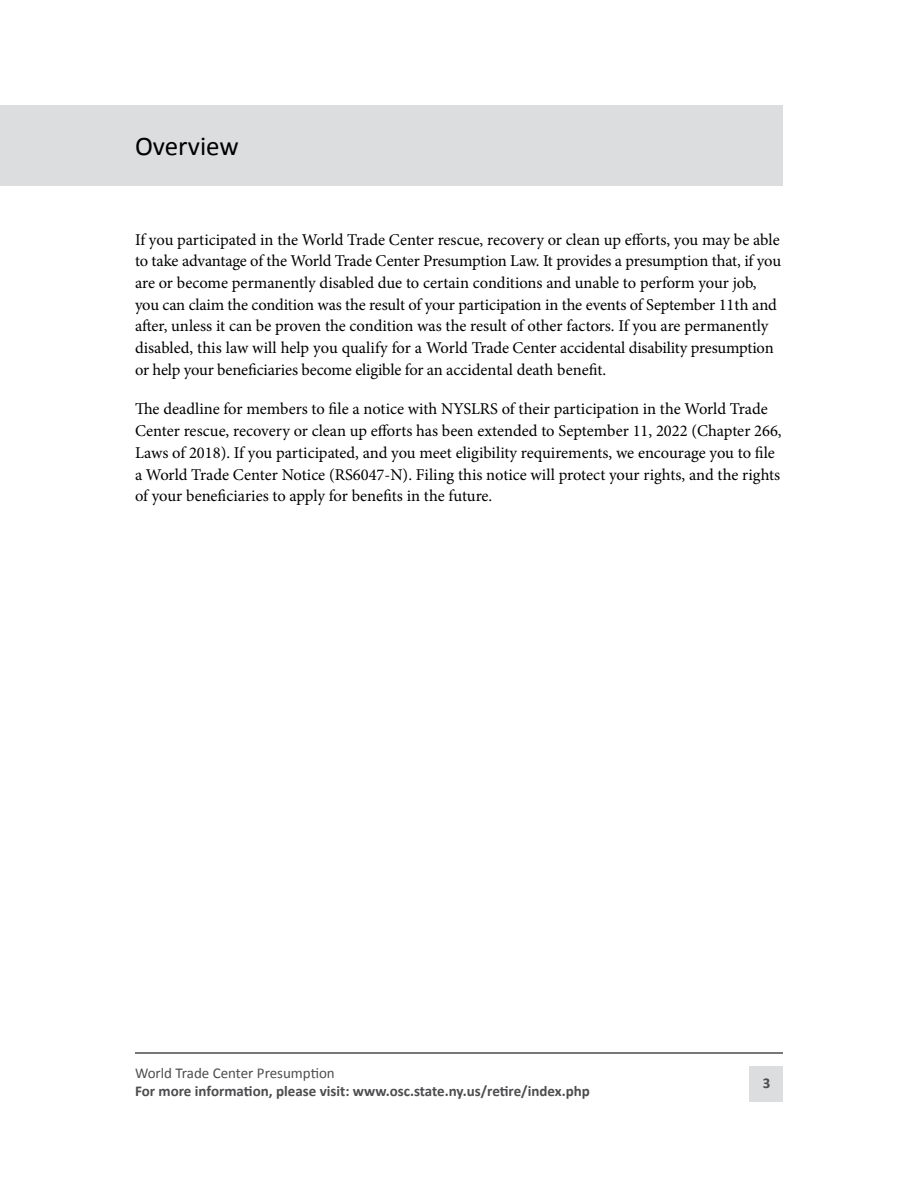
<style>
.page{position:relative;width:918px;height:1188px;background:#fff}
.page>*{position:absolute;margin:0;border:0;box-sizing:border-box;transform-origin:0 0}
.t1{font:27px "Calibri";color:#000}
.t2{font:16.5px/21.8px "Minion Pro";letter-spacing:-.005em;color:#000}
.t3{font:700 15px "Calibri";color:#4d4d4f}
.t4{font:15px "Calibri";color:#4d4d4f}
</style>
<div class="page">
<div style="left:0;top:105px;width:783px;height:81px;background:#dcddde"></div>
<div style="left:750px;top:1066px;width:33px;height:36px;background:#dcddde"></div>
<hr style="left:135px;top:1052px;width:648px;height:2px;background:#4d4d4f">
<h1 class="t1" style="left:135px;top:129px;width:105px">Overview</h1>
<p class="t2" style="left:135px;top:228px;width:648px">If you participated in the World Trade Center rescue, recovery or clean up efforts, you may be able to take advantage of the World Trade Center Presumption Law. It provides a presumption that, if you are or become permanently disabled due to certain conditions and unable to perform your job, you can claim the condition was the result of your participation in the events of September 11th and after, unless it can be proven the condition was the result of other factors. If you are permanently disabled, this law will help you qualify for a World Trade Center accidental disability presumption or help your beneficiaries become eligible for an accidental death benefit.</p>
<p class="t2" style="left:135px;top:398px;width:648px">The deadline for members to file a notice with NYSLRS of their participation in the World Trade Center rescue, recovery or clean up efforts has been extended to September 11, 2022 (Chapter 266, Laws of 2018). If you participated, and you meet eligibility requirements, we encourage you to file a World Trade Center Notice (RS6047-N). Filing this notice will protect your rights, and the rights of your beneficiaries to apply for benefits in the future.</p>
<p class="t4" style="left:135px;top:1063px;width:201px">World Trade Center Presumption</p>
<p class="t3" style="left:135px;top:1081px;width:456px">For more information, please visit: www.osc.state.ny.us/retire/index.php</p>
<p class="t3" style="left:763px;top:1073px;width:9px">3</p>
</div>
